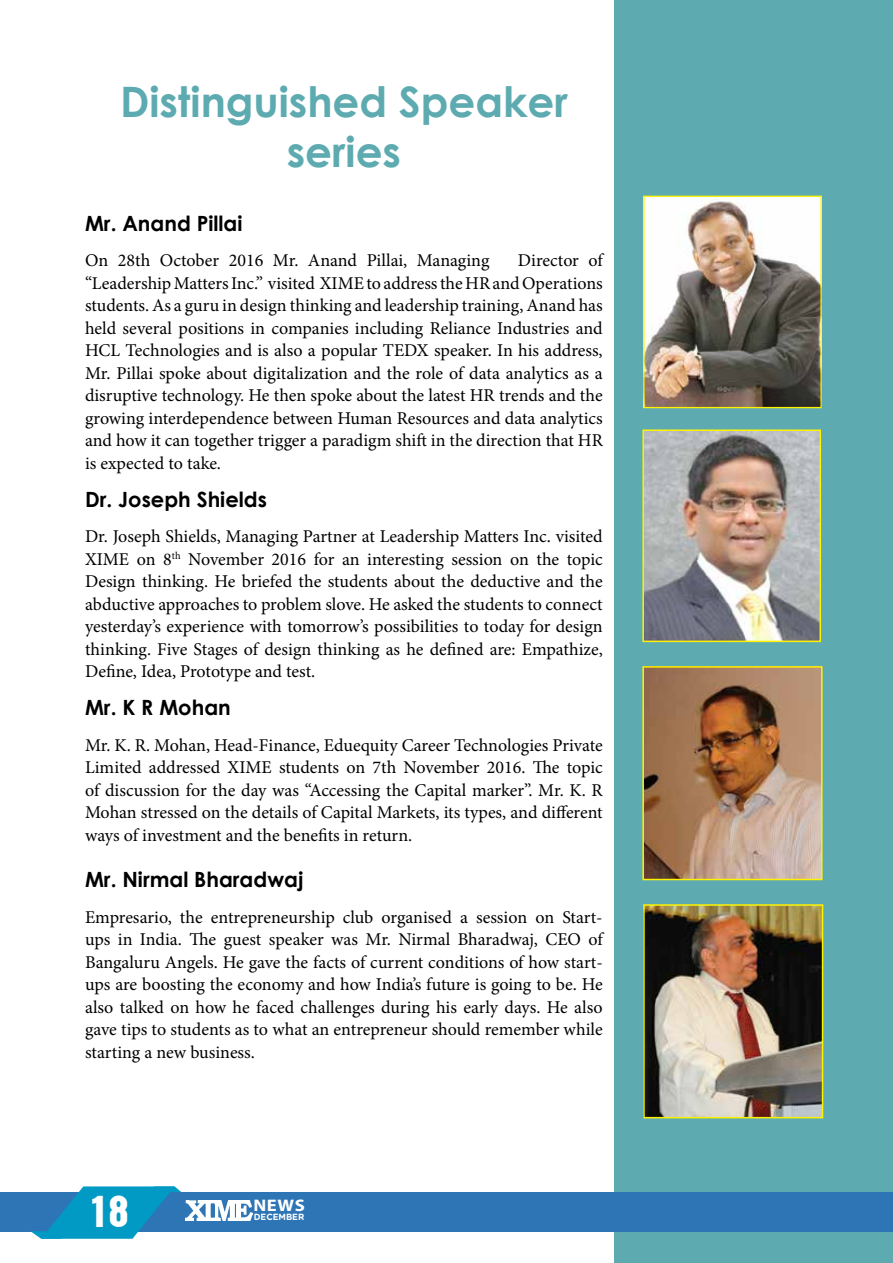
<style>
.page{position:relative;width:893px;height:1263px;background:#fff}
.page>*{position:absolute;margin:0;border:0;box-sizing:border-box;transform-origin:0 0}
.t1{font:700 42px/50.4px "Century Gothic";color:#5dabb0;text-align:center}
.t2{font:39px "Aurora";color:#fff}
.t3{font:700 21px "Century Gothic";color:#000}
.t4{font:18px/22.5px "Minion Pro";color:#000;text-align:justify}
.t5{font:700 16.8px "Myriad Pro";color:#fff;scale:1.12 1}
.t6{font:700 9px "Gotham Rounded";color:#fff;scale:.96 1}
</style>
<div class="page">
<div style="left:614px;top:0;width:279px;height:1263px;background:#5dabb0"></div>
<img style="left:645px;top:198px;width:175px;height:208px">
<div style="left:643px;top:196px;width:179px;height:212px;border:1px solid #fff200"></div>
<img style="left:645px;top:432px;width:173px;height:207px">
<div style="left:642px;top:429px;width:179px;height:213px;border:2px solid #fff200"></div>
<img style="left:645px;top:669px;width:174px;height:208px">
<div style="left:642px;top:666px;width:180px;height:214px;border:2px solid #fff200"></div>
<img style="left:646px;top:907px;width:174px;height:208px">
<div style="left:643px;top:904px;width:180px;height:214px;border:2px solid #fff200"></div>
<hr style="left:892px;top:0;width:1px;height:823px;background:#fedab9">
<div style="left:0;top:1192px;width:893px;height:39px;background:#2e75b5"></div>
<svg style="left:30px;top:1186px;width:155px;height:53px"></svg>
<img style="left:185px;top:1200px;width:68px;height:20px">
<h1 class="t1" style="left:120px;top:74px;width:449px">Distinguished Speaker series</h1>
<p class="t3" style="left:85px;top:207px;width:159px">Mr. Anand Pillai</p>
<p class="t4" style="left:85px;top:249px;width:406px">On 28th October 2016 Mr. Anand Pillai, Managing</p>
<p class="t4" style="left:85px;top:249px;width:519px;text-indent:433px">Director of “Leadership Matters Inc.” visited XIME to address the HR and Operations students. As a guru in design thinking and leadership training, Anand has held several positions in companies including Reliance Industries and HCL Technologies and is also a popular TEDX speaker. In his address, Mr. Pillai spoke about digitalization and the role of data analytics as a disruptive technology. He then spoke about the latest HR trends and the growing interdependence between Human Resources and data analytics and how it can together trigger a paradigm shift in the direction that HR is expected to take.</p>
<p class="t3" style="left:85px;top:483px;width:183px">Dr. Joseph Shields</p>
<p class="t4" style="left:85px;top:525px;width:519px">Dr. Joseph Shields, Managing Partner at Leadership Matters Inc. visited XIME on 8<sup>th</sup> November 2016 for an interesting session on the topic Design thinking. He briefed the students about the deductive and the abductive approaches to problem slove. He asked the students to connect yesterday’s experience with tomorrow’s possibilities to today for design thinking. Five Stages of design thinking as he defined are: Empathize, Define, Idea, Prototype and test.</p>
<p class="t3" style="left:85px;top:692px;width:147px">Mr. K R Mohan</p>
<p class="t4" style="left:85px;top:734px;width:519px">Mr. K. R. Mohan, Head-Finance, Eduequity Career Technologies Private Limited addressed XIME students on 7th November 2016. The topic of discussion for the day was “Accessing the Capital marker”. Mr. K. R Mohan stressed on the details of Capital Markets, its types, and different ways of investment and the benefits in return.</p>
<p class="t3" style="left:85px;top:864px;width:220px">Mr. Nirmal Bharadwaj</p>
<p class="t4" style="left:85px;top:906px;width:519px">Empresario, the entrepreneurship club organised a session on Start&shy;ups in India. The guest speaker was Mr. Nirmal Bharadwaj, CEO of Bangaluru Angels. He gave the facts of current conditions of how start&shy;ups are boosting the economy and how India’s future is going to be. He also talked on how he faced challenges during his early days. He also gave tips to students as to what an entrepreneur should remember while starting a new business.</p>
<h2 class="t2" style="left:87px;top:1187px;width:44px">18</h2>
<p class="t5" style="left:253px;top:1195px;width:47px">NEWS</p>
<p class="t6" style="left:254px;top:1210px;width:54px">DECEMBER</p>
</div>
